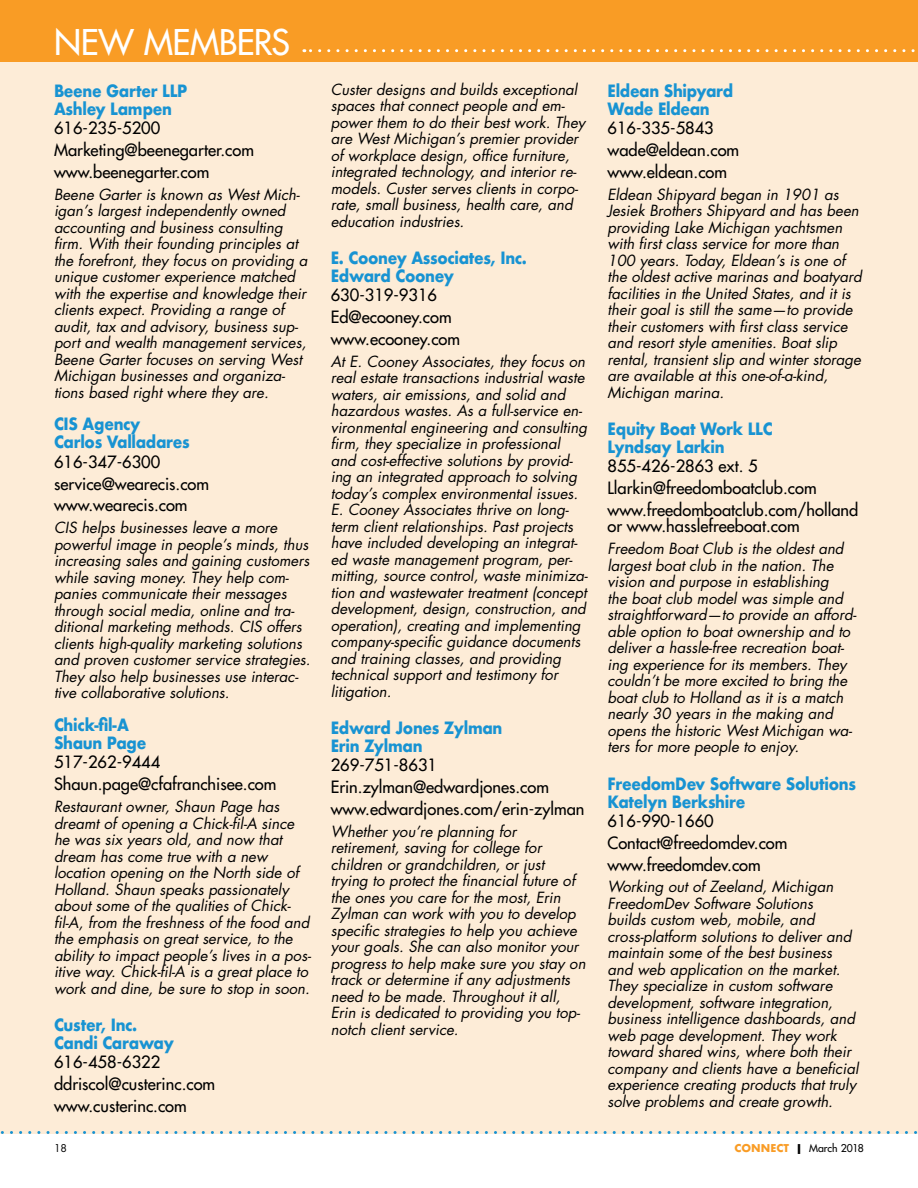
<style>
.page{position:relative;width:918px;height:1188px;background:#fff}
.page>*{position:absolute;margin:0;border:0;box-sizing:border-box;transform-origin:0 0}
.t1{font:34.5px "Futura";letter-spacing:-.015em;color:#fff}
.t2{font:16.5px/21.9px "Futura";color:#000}
.t3{font:700 16.5px/18px "Futura";letter-spacing:-.02em;color:#1893d2;scale:.9 1}
.t4{font:italic 15px/16.5px "Futura";color:#000}
.t5{font:10.5px "Futura";color:#000}
.t6{font:10.5px "Futura";color:#000}
.s1{font-weight:700;color:#f99c25}
.s2{font-weight:700}
</style>
<div class="page">
<div style="left:0;top:54px;width:918px;height:1080px;background:#fdecd7"></div>
<svg style="left:0;top:1131px;width:918px;height:3px"></svg>
<div style="left:0;top:0;width:918px;height:62px;background:#f99c25"></div>
<svg style="left:304px;top:49px;width:611px;height:3px"></svg>
<h1 class="t1" style="left:54px;top:20px;width:237px">NEW MEMBERS</h1>
<p class="t3" style="left:54px;top:82px;width:150px">Beene Garter LLP<br>Ashley Lampen</p>
<p class="t2" style="left:54px;top:117px;width:201px">616-235-5200<br>Marketing@beenegarter.com www.beenegarter.com</p>
<p class="t4" style="left:54px;top:186px;width:255px">Beene Garter is known as West Mich&shy;igan’s largest independently owned accounting and business consulting firm. With their founding principles at the forefront, they focus on providing a unique customer experience matched with the expertise and knowledge their clients expect. Providing a range of audit, tax and advisory, business sup&shy;port and wealth management services, Beene Garter focuses on serving West Michigan businesses and organiza&shy;tions based right where they are.</p>
<p class="t3" style="left:54px;top:415px;width:152px">CIS Agency<br>Carlos Valladares</p>
<p class="t2" style="left:54px;top:451px;width:157px">616-347-6300 service@wearecis.com www.wearecis.com</p>
<p class="t4" style="left:54px;top:520px;width:258px">CIS helps businesses leave a more powerful image in people’s minds, thus increasing sales and gaining customers while saving money. They help com&shy;panies communicate their messages through social media, online and tra&shy;ditional marketing methods. CIS offers clients high-quality marketing solutions and proven customer service strategies.<br>They also help businesses use interac&shy;tive collaborative solutions.</p>
<p class="t3" style="left:54px;top:716px;width:104px">Chick-fil-A<br>Shaun Page</p>
<p class="t2" style="left:54px;top:751px;width:224px">517-262-9444<br>Shaun.page@cfafranchisee.com</p>
<p class="t4" style="left:54px;top:798px;width:259px">Restaurant owner, Shaun Page has dreamt of opening a Chick-fil-A since he was six years old, and now that dream has come true with a new location opening on the North side of Holland. Shaun speaks passionately about some of the qualities of Chick&shy;fil-A, from the freshness of the food and the emphasis on great service, to the ability to impact people’s lives in a pos&shy;itive way. Chick-fil-A is a great place to work and dine, be sure to stop in soon.</p>
<p class="t3" style="left:54px;top:1016px;width:135px">Custer, Inc.<br>Candi Caraway</p>
<p class="t2" style="left:54px;top:1051px;width:163px">616-458-6322 ddriscol@custerinc.com www.custerinc.com</p>
<p class="t4" style="left:331px;top:81px;width:256px">Custer designs and builds exceptional spaces that connect people and em&shy;power them to do their best work. They are West Michigan’s premier provider of workplace design, office furniture, integrated technology, and interior re&shy;models. Custer serves clients in corpo&shy;rate, small business, health care, and education industries.</p>
<p class="t3" style="left:331px;top:249px;width:219px">E. Cooney Associates, Inc.<br>Edward Cooney</p>
<p class="t2" style="left:331px;top:284px;width:131px">630-319-9316<br>Ed@ecooney.com www.ecooney.com</p>
<p class="t4" style="left:331px;top:353px;width:259px">At E. Cooney Associates, they focus on real estate transactions industrial waste waters, air emissions, and solid and hazardous wastes. As a full-service en&shy;vironmental engineering and consulting firm, they specialize in professional and cost-effective solutions by provid&shy;ing an integrated approach to solving today’s complex environmental issues.<br>E. Cooney Associates thrive on long&shy;term client relationships. Past projects have included developing an integrat&shy;ed waste management program, per&shy;mitting, source control, waste minimiza&shy;tion and wastewater treatment (concept development, design, construction, and operation), creating and implementing company-specific guidance documents and training classes, and providing technical support and testimony for litigation.</p>
<p class="t3" style="left:331px;top:719px;width:192px">Edward Jones Zylman<br>Erin Zylman</p>
<p class="t2" style="left:331px;top:754px;width:255px">269-751-8631<br>Erin.zylman@edwardjones.com www.edwardjones.com/erin-zylman</p>
<p class="t4" style="left:331px;top:823px;width:256px">Whether you’re planning for retirement, saving for college for children or grandchildren, or just<br>trying to protect the financial future of the ones you care for the most, Erin Zylman can work with you to develop specific strategies to help you achieve your goals. She can also monitor your progress to help make sure you stay on track or determine if any adjustments need to be made. Throughout it all, Erin is dedicated to providing you top&shy;notch client service.</p>
<p class="t3" style="left:608px;top:82px;width:141px">Eldean Shipyard<br>Wade Eldean</p>
<p class="t2" style="left:608px;top:117px;width:133px">616-335-5843 wade@eldean.com www.eldean.com</p>
<p class="t4" style="left:608px;top:186px;width:256px">Eldean Shipyard began in 1901 as Jesiek Brothers Shipyard and has been providing Lake Michigan yachtsmen with first class service for more than 100 years. Today, Eldean’s is one of the oldest active marinas and boatyard facilities in the United States, and it is their goal is still the same—to provide their customers with first class service and resort style amenities. Boat slip rental, transient slip and winter storage are available at this one-of-a-kind, Michigan marina.</p>
<p class="t3" style="left:608px;top:420px;width:185px">Equity Boat Work LLC<br>Lyndsay Larkin</p>
<p class="t2" style="left:608px;top:455px;width:252px">855-426-2863 ext. 5<br>Llarkin@freedomboatclub.com www.freedomboatclub.com/holland</p>
<p class="t2" style="left:608px;top:515px;width:194px">or www.hasslefreeboat.com</p>
<p class="t4" style="left:608px;top:541px;width:250px">Freedom Boat Club is the oldest and largest boat club in the nation. The vision and purpose in establishing<br>the boat club model was simple and straightforward—to provide an afford&shy;able option to boat ownership and to deliver a hassle-free recreation boat&shy;ing experience for its members. They couldn’t be more excited to bring the boat club to Holland as it is a match nearly 30 years in the making and opens the historic West Michigan wa&shy;ters for more people to enjoy.</p>
<p class="t3" style="left:608px;top:774px;width:278px">FreedomDev Software Solutions<br>Katelyn Berkshire</p>
<p class="t2" style="left:608px;top:810px;width:182px">616-990-1660<br>Contact@freedomdev.com www.freedomdev.com</p>
<p class="t4" style="left:608px;top:879px;width:252px">Working out of Zeeland, Michigan FreedomDev Software Solutions<br>builds custom web, mobile, and cross-platform solutions to deliver and maintain some of the best business and web application on the market.<br>They specialize in custom software development, software integration, business intelligence dashboards, and web page development. They work toward shared wins, where both their company and clients have a beneficial experience creating products that truly solve problems and create growth.</p>
<p class="t6" style="left:54px;top:1142px;width:14px">18</p>
<p class="t5" style="left:734px;top:1142px;width:131px"><span class="s1">CONNECT</span> <span class="s2">|</span> March 2018</p>
</div>
